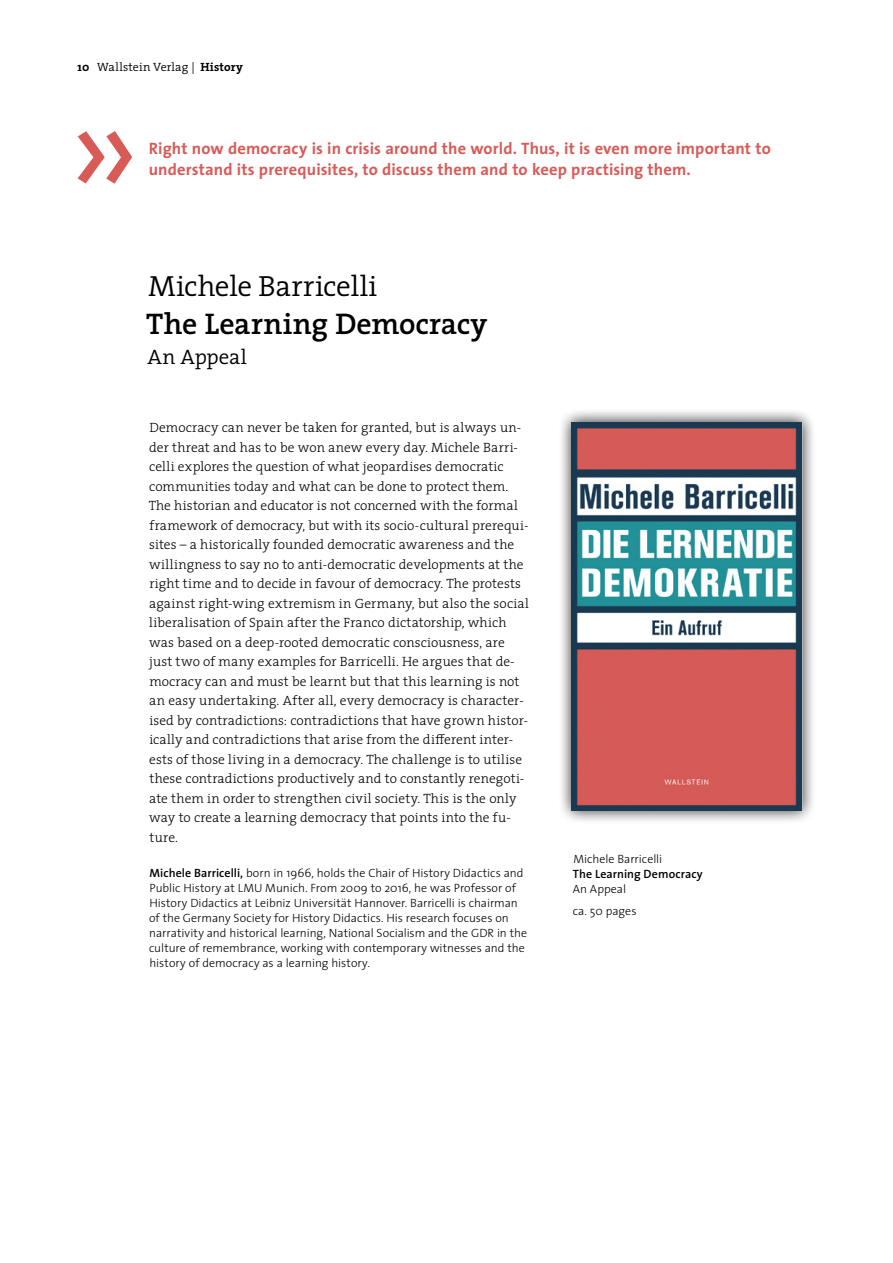
<style>
.page{position:relative;width:893px;height:1263px;background:#fff}
.page>*{position:absolute;margin:0;border:0;box-sizing:border-box;transform-origin:0 0}
.t1{font:600 30px "The Serif";color:#000}
.t2{font:300 29.25px "The Serif";letter-spacing:-.005em;color:#000}
.t3{font:300 21px "The Serif";letter-spacing:-.01em;color:#000}
.t4{font:700 16.5px/21px "The Sans";letter-spacing:.005em;color:#d85b58}
.t5{font:300 13.5px/19.5px "The Serif";letter-spacing:.01em;color:#000}
.t6{font:300 12px/15px "The Sans";color:#000}
.t7{font:300 12px "The Serif";letter-spacing:.01em;color:#000}
.t8{font:600 12px "The Sans";letter-spacing:.005em;color:#000}
.s1{font-weight:700}
.s2{font-weight:600}
</style>
<div class="page">
<svg style="left:78px;top:131px;width:54px;height:53px"></svg>
<div style="left:558px;top:408px;width:258px;height:417px;background:#000;opacity:.5"></div>
<img style="left:572px;top:422px;width:229px;height:389px">
<p class="t7" style="left:78px;top:57px;width:167px"><span class="s1">10</span> Wallstein Verlag | <span class="s1">History</span></p>
<p class="t4" style="left:149px;top:137px;width:623px">Right now democracy is in crisis around the world. Thus, it is even more important to understand its prerequisites, to discuss them and to keep practising them.</p>
<h2 class="t2" style="left:148px;top:261px;width:231px">Michele Barricelli</h2>
<h1 class="t1" style="left:146px;top:299px;width:343px">The Learning Democracy</h1>
<h3 class="t3" style="left:148px;top:339px;width:101px">An Appeal</h3>
<p class="t5" style="left:149px;top:418px;width:381px">Democracy can never be taken for granted, but is always un&shy;der threat and has to be won anew every day. Michele Barri&shy;celli explores the question of what jeopardises democratic communities today and what can be done to protect them.<br>The historian and educator is not concerned with the formal framework of democracy, but with its socio-cultural prerequi&shy;sites – a historically founded democratic awareness and the willingness to say no to anti-democratic developments at the right time and to decide in favour of democracy. The protests against right-wing extremism in Germany, but also the social liberalisation of Spain after the Franco dictatorship, which was based on a deep-rooted democratic consciousness, are just two of many examples for Barricelli. He argues that de&shy;mocracy can and must be learnt but that this learning is not an easy undertaking. After all, every democracy is character&shy;ised by contradictions: contradictions that have grown histor&shy;ically and contradictions that arise from the different inter&shy;ests of those living in a democracy. The challenge is to utilise these contradictions productively and to constantly renegoti&shy;ate them in order to strengthen civil society. This is the only way to create a learning democracy that points into the fu&shy;ture.</p>
<p class="t6" style="left:149px;top:864px;width:380px"><span class="s2">Michele Barricelli,</span> born in 1966, holds the Chair of History Didactics and Public History at LMU Munich. From 2009 to 2016, he was Professor of History Didactics at Leibniz Universität Hannover. Barricelli is chairman of the Germany Society for History Didactics. His research focuses on narrativity and historical learning, National Socialism and the GDR in the culture of remembrance, working with contemporary witnesses and the history of democracy as a learning history.</p>
<p class="t6" style="left:573px;top:851px;width:90px">Michele Barricelli</p>
<p class="t8" style="left:573px;top:864px;width:132px">The Learning Democracy</p>
<p class="t6" style="left:573px;top:877px;width:65px;line-height:22.5px">An Appeal ca. 50 pages</p>
</div>
